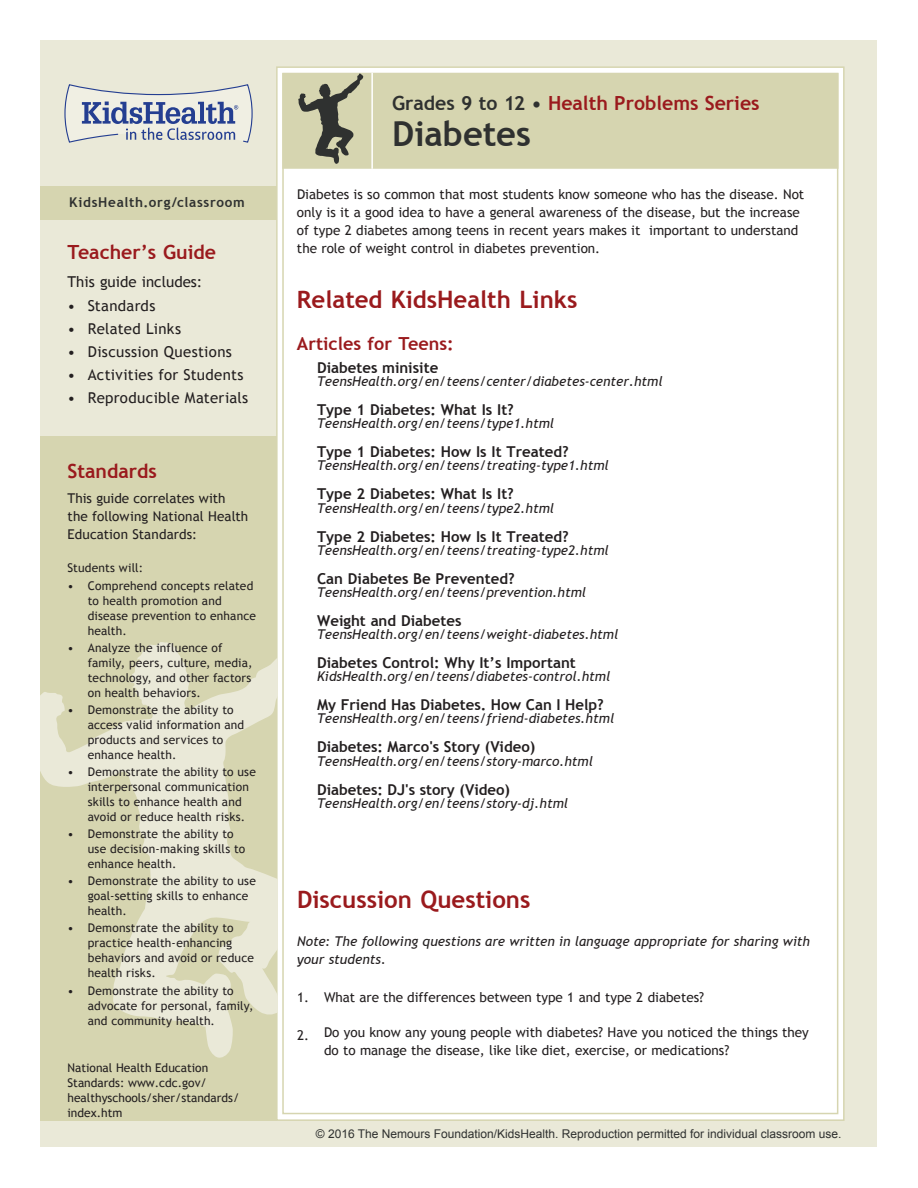
<style>
.page{position:relative;width:918px;height:1188px;background:#fff}
.page>*{position:absolute;margin:0;border:0;box-sizing:border-box;transform-origin:0 0}
.Lesson_Header{font:700 34.5px "Trebuchet MS";color:#2f3130}
.t1{font:700 24px "Trebuchet MS";color:#9a1a1d}
.Lesson_Header-2{font:700 19.5px "Trebuchet MS";color:#9a1a1d}
.t2{font:700 18px "Trebuchet MS";color:#9a1a1d}
.Article_List{font:700 15px "Trebuchet MS";color:#231f20}
.Contents_List{font:15px/23.1px "Trebuchet MS";letter-spacing:.02em;color:#231f20;text-align:justify}
.Contents_List-2{font:15px "Trebuchet MS";color:#231f20}
.Article_List-2{font:italic 13.5px/18px "Trebuchet MS";color:#231f20}
.Basic_Numbered_List{font:13.5px/18px "Trebuchet MS";color:#231f20}
.t3{font:700 13.5px "Trebuchet MS";letter-spacing:.05em;color:#2f3130}
.Contents_List-3{font:12px/15px "Trebuchet MS";letter-spacing:.01em;color:#231f20}
.t4{font:12px "Arial";color:#2f3130}
.s1{color:#2f3130}
</style>
<div class="page">
<div style="left:40px;top:40px;width:838px;height:1108px;background:#eae9d8"></div>
<div style="left:277px;top:67px;width:567px;height:1053px;background:#fff"></div>
<div style="left:283px;top:74px;width:555px;height:94px;background:#d6d5b0"></div>
<div style="left:282px;top:73px;width:556px;height:96px;border:2px solid #d6d5b0"></div>
<hr style="left:371px;top:73px;width:2px;height:96px;background:#fff">
<div style="left:40px;top:436px;width:237px;height:685px;background:#d6d5b0"></div>
<div style="left:40px;top:186px;width:237px;height:33px;background:#d6d5b0"></div>
<svg style="left:64px;top:84px;width:189px;height:59px"></svg>
<svg style="left:298px;top:74px;width:65px;height:90px"></svg>
<svg style="left:40px;top:642px;width:237px;height:416px"></svg>
<p class="t3" style="left:69px;top:194px;width:177px">KidsHealth.org/classroom</p>
<p class="Lesson_Header-2" style="left:68px;top:240px;width:150px">Teacher’s Guide</p>
<p class="Contents_List-2" style="left:68px;top:273px;width:136px">This guide includes:</p>
<p class="Contents_List" style="left:88px;top:294px;width:69px">Standards</p>
<p class="Contents_List" style="left:88px;top:317px;width:95px">Related Links</p>
<p class="Contents_List" style="left:88px;top:340px;width:146px">Discussion Questions</p>
<p class="Contents_List" style="left:88px;top:363px;width:157px">Activities for Students</p>
<p class="Contents_List" style="left:88px;top:387px;width:162px">Reproducible Materials</p>
<p class="Contents_List" style="left:68px;top:294px;width:9px">• • • • •</p>
<p class="Lesson_Header-2" style="left:68px;top:459px;width:91px">Standards</p>
<p class="Basic_Numbered_List" style="left:68px;top:490px;width:182px">This guide correlates with the following National Health<br>Education Standards:</p>
<p class="Contents_List-3" style="left:68px;top:561px;width:77px">Students will:</p>
<p class="Contents_List-3" style="left:88px;top:578px;width:170px">Comprehend concepts related to health promotion and disease prevention to enhance health.</p>
<p class="Contents_List-3" style="left:88px;top:640px;width:166px">Analyze the influence of family, peers, culture, media, technology, and other factors on health behaviors.</p>
<p class="Contents_List-3" style="left:88px;top:702px;width:158px">Demonstrate the ability to access valid information and products and services to enhance health.</p>
<p class="Contents_List-3" style="left:88px;top:764px;width:170px">Demonstrate the ability to use interpersonal communication skills to enhance health and avoid or reduce health risks.</p>
<p class="Contents_List-3" style="left:88px;top:827px;width:159px">Demonstrate the ability to use decision-making skills to enhance health.</p>
<p class="Contents_List-3" style="left:88px;top:874px;width:170px">Demonstrate the ability to use goal-setting skills to enhance health.</p>
<p class="Contents_List-3" style="left:88px;top:921px;width:168px">Demonstrate the ability to practice health-enhancing behaviors and avoid or reduce health risks.</p>
<p class="Contents_List-3" style="left:88px;top:983px;width:167px">Demonstrate the ability to advocate for personal, family, and community health.</p>
<p class="Contents_List-3" style="left:68px;top:578px;width:8px">•</p>
<p class="Contents_List-3" style="left:68px;top:640px;width:8px">•</p>
<p class="Contents_List-3" style="left:68px;top:702px;width:8px">•</p>
<p class="Contents_List-3" style="left:68px;top:764px;width:8px">•</p>
<p class="Contents_List-3" style="left:68px;top:827px;width:8px">•</p>
<p class="Contents_List-3" style="left:68px;top:874px;width:8px">•</p>
<p class="Contents_List-3" style="left:68px;top:921px;width:8px">•</p>
<p class="Contents_List-3" style="left:68px;top:983px;width:8px">•</p>
<p class="Contents_List-3" style="left:68px;top:1060px;width:173px">National Health Education<br>Standards: www.cdc.gov/ healthyschools/sher/standards/ index.htm</p>
<p class="Lesson_Header-2" style="left:392px;top:91px;width:369px"><span class="s1">Grades 9 to 12 •</span> Health Problems Series</p>
<p class="Lesson_Header" style="left:392px;top:112px;width:140px">Diabetes</p>
<p class="Basic_Numbered_List" style="left:297px;top:185px;width:509px">Diabetes is so common that most students know someone who has the disease. Not only is it a good idea to have a general awareness of the disease, but the increase of type 2 diabetes among teens in recent years makes it important to understand the role of weight control in diabetes prevention.</p>
<p class="t1" style="left:297px;top:284px;width:282px">Related KidsHealth Links</p>
<p class="t2" style="left:297px;top:332px;width:158px">Articles for Teens:</p>
<p class="Article_List" style="left:317px;top:358px;width:123px">Diabetes minisite</p>
<p class="Article_List-2" style="left:317px;top:372px;width:347px">TeensHealth.org/en/teens/center/diabetes-center.html</p>
<p class="Article_List" style="left:317px;top:400px;width:198px">Type 1 Diabetes: What Is It?</p>
<p class="Article_List-2" style="left:317px;top:415px;width:239px">TeensHealth.org/en/teens/type1.html</p>
<p class="Article_List" style="left:317px;top:443px;width:253px">Type 1 Diabetes: How Is It Treated?</p>
<p class="Article_List-2" style="left:317px;top:457px;width:293px">TeensHealth.org/en/teens/treating-type1.html</p>
<p class="Article_List" style="left:317px;top:485px;width:198px">Type 2 Diabetes: What Is It?</p>
<p class="Article_List-2" style="left:317px;top:499px;width:239px">TeensHealth.org/en/teens/type2.html</p>
<p class="Article_List" style="left:317px;top:527px;width:253px">Type 2 Diabetes: How Is It Treated?</p>
<p class="Article_List-2" style="left:317px;top:541px;width:293px">TeensHealth.org/en/teens/treating-type2.html</p>
<p class="Article_List" style="left:317px;top:569px;width:199px">Can Diabetes Be Prevented?</p>
<p class="Article_List-2" style="left:317px;top:583px;width:271px">TeensHealth.org/en/teens/prevention.html</p>
<p class="Article_List" style="left:317px;top:611px;width:146px">Weight and Diabetes</p>
<p class="Article_List-2" style="left:317px;top:625px;width:303px">TeensHealth.org/en/teens/weight-diabetes.html</p>
<p class="Article_List" style="left:317px;top:653px;width:260px">Diabetes Control: Why It’s Important</p>
<p class="Article_List-2" style="left:317px;top:668px;width:295px">KidsHealth.org/en/teens/diabetes-control.html</p>
<p class="Article_List" style="left:317px;top:696px;width:288px">My Friend Has Diabetes. How Can I Help?</p>
<p class="Article_List-2" style="left:317px;top:710px;width:299px">TeensHealth.org/en/teens/friend-diabetes.html</p>
<p class="Article_List" style="left:317px;top:738px;width:220px">Diabetes: Marco's Story (Video)</p>
<p class="Article_List-2" style="left:317px;top:752px;width:277px">TeensHealth.org/en/teens/story-marco.html</p>
<p class="Article_List" style="left:317px;top:780px;width:195px">Diabetes: DJ's story (Video)</p>
<p class="Article_List-2" style="left:317px;top:794px;width:253px">TeensHealth.org/en/teens/story-dj.html</p>
<p class="t1" style="left:297px;top:884px;width:235px">Discussion Questions</p>
<p class="Article_List-2" style="left:297px;top:932px;width:515px">Note: The following questions are written in language appropriate for sharing with your students.</p>
<p class="Basic_Numbered_List" style="left:324px;top:989px;width:382px">What are the differences between type 1 and type 2 diabetes?</p>
<p class="Basic_Numbered_List" style="left:324px;top:1023px;width:486px">Do you know any young people with diabetes? Have you noticed the things they do to manage the disease, like like diet, exercise, or medications?</p>
<p class="Basic_Numbered_List" style="left:297px;top:989px;width:14px">1.</p>
<p class="Basic_Numbered_List" style="left:297px;top:1026px;width:14px">2.</p>
<p class="t4" style="left:316px;top:1126px;width:527px">© 2016 The Nemours Foundation/KidsHealth. Reproduction permitted for individual classroom use.</p>
</div>
